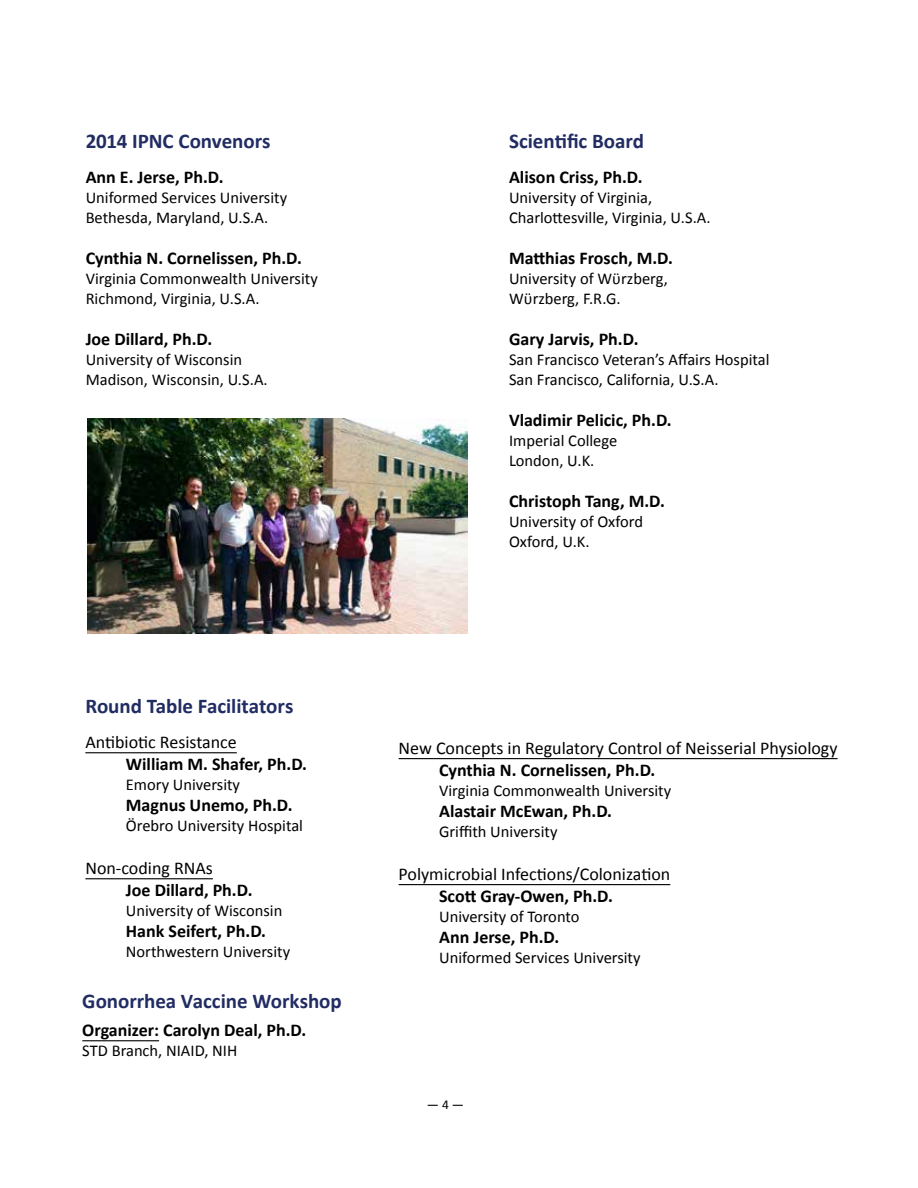
<style>
.page{position:relative;width:918px;height:1188px;background:#fff}
.page>*{position:absolute;margin:0;border:0;box-sizing:border-box;transform-origin:0 0}
.t1{font:700 21px "Calibri";letter-spacing:-.005em;color:#212c62}
.t2{font:700 18px "Calibri";color:#000}
.t3{font:18px "Calibri";color:#000}
.t4{font:16.5px/19.8px "Calibri";color:#000}
.t5{font:13.5px "Calibri";color:#000}
</style>
<div class="page">
<hr style="left:82px;top:1040px;width:77px;height:1px;background:#000">
<hr style="left:85px;top:752px;width:152px;height:1px;background:#000">
<hr style="left:85px;top:878px;width:128px;height:1px;background:#000">
<hr style="left:399px;top:758px;width:439px;height:1px;background:#000">
<hr style="left:399px;top:884px;width:271px;height:1px;background:#000">
<img style="left:87px;top:418px;width:380px;height:215px">
<p class="t1" style="left:86px;top:128px;width:187px">2014 IPNC Convenors</p>
<p class="t2" style="left:86px;top:166px;width:139px">Ann E. Jerse, Ph.D.</p>
<p class="t4" style="left:86px;top:188px;width:203px">Uniformed Services University<br>Bethesda, Maryland, U.S.A.</p>
<p class="t2" style="left:86px;top:247px;width:218px">Cynthia N. Cornelissen, Ph.D.</p>
<p class="t4" style="left:86px;top:269px;width:234px">Virginia Commonwealth University<br>Richmond, Virginia, U.S.A.</p>
<p class="t2" style="left:86px;top:328px;width:128px">Joe Dillard, Ph.D.</p>
<p class="t4" style="left:86px;top:350px;width:184px">University of Wisconsin<br>Madison, Wisconsin, U.S.A.</p>
<p class="t1" style="left:509px;top:128px;width:137px">Scientific Board</p>
<p class="t2" style="left:509px;top:166px;width:135px">Alison Criss, Ph.D.</p>
<p class="t4" style="left:509px;top:188px;width:203px">University of Virginia,<br>Charlottesville, Virginia, U.S.A.</p>
<p class="t2" style="left:509px;top:247px;width:165px">Matthias Frosch, M.D.</p>
<p class="t4" style="left:509px;top:269px;width:160px">University of Wϋrzberg,<br>Wϋrzberg, F.R.G.</p>
<p class="t2" style="left:509px;top:328px;width:131px">Gary Jarvis, Ph.D.</p>
<p class="t4" style="left:509px;top:350px;width:262px">San Francisco Veteran’s Affairs Hospital<br>San Francisco, California, U.S.A.</p>
<p class="t2" style="left:509px;top:409px;width:164px">Vladimir Pelicic, Ph.D.</p>
<p class="t4" style="left:509px;top:431px;width:110px">Imperial College<br>London, U.K.</p>
<p class="t2" style="left:509px;top:490px;width:158px">Christoph Tang, M.D.</p>
<p class="t4" style="left:509px;top:512px;width:135px">University of Oxford<br>Oxford, U.K.</p>
<p class="t1" style="left:85px;top:693px;width:210px">Round Table Facilitators</p>
<p class="t3" style="left:85px;top:731px;width:153px">Antibiotic Resistance</p>
<p class="t2" style="left:126px;top:752px;width:183px">William M. Shafer, Ph.D.</p>
<p class="t4" style="left:126px;top:774px;width:116px">Emory University</p>
<p class="t2" style="left:126px;top:794px;width:168px">Magnus Unemo, Ph.D.</p>
<p class="t4" style="left:126px;top:816px;width:179px">Örebro University Hospital</p>
<p class="t3" style="left:85px;top:857px;width:129px">Non-coding RNAs</p>
<p class="t2" style="left:126px;top:878px;width:128px">Joe Dillard, Ph.D.</p>
<p class="t4" style="left:126px;top:900px;width:158px">University of Wisconsin</p>
<p class="t2" style="left:126px;top:920px;width:142px">Hank Seifert, Ph.D.</p>
<p class="t4" style="left:126px;top:942px;width:166px">Northwestern University</p>
<p class="t1" style="left:82px;top:988px;width:261px">Gonorrhea Vaccine Workshop</p>
<p class="t2" style="left:82px;top:1019px;width:226px">Organizer: Carolyn Deal, Ph.D.</p>
<p class="t4" style="left:82px;top:1041px;width:157px">STD Branch, NIAID, NIH</p>
<p class="t3" style="left:399px;top:737px;width:440px">New Concepts in Regulatory Control of Neisserial Physiology</p>
<p class="t2" style="left:439px;top:758px;width:218px">Cynthia N. Cornelissen, Ph.D.</p>
<p class="t4" style="left:439px;top:780px;width:234px">Virginia Commonwealth University</p>
<p class="t2" style="left:439px;top:800px;width:175px">Alastair McEwan, Ph.D.</p>
<p class="t4" style="left:439px;top:822px;width:120px">Griffith University</p>
<p class="t3" style="left:399px;top:863px;width:273px">Polymicrobial Infections/Colonization</p>
<p class="t2" style="left:439px;top:884px;width:175px">Scott Gray-Owen, Ph.D.</p>
<p class="t4" style="left:439px;top:906px;width:142px">University of Toronto</p>
<p class="t2" style="left:439px;top:926px;width:122px">Ann Jerse, Ph.D.</p>
<p class="t4" style="left:439px;top:948px;width:203px">Uniformed Services University</p>
<p class="t5" style="left:427px;top:1096px;width:39px">— 4 —</p>
</div>
